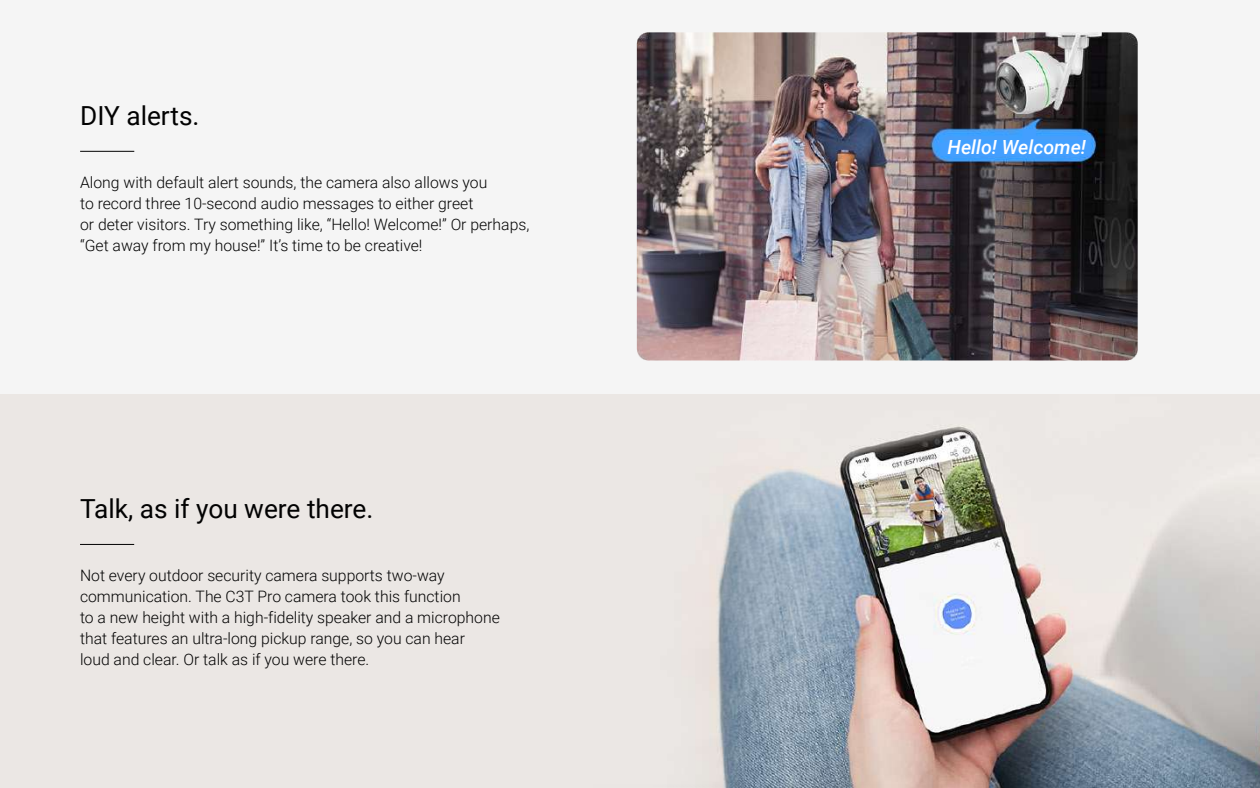
<style>
.page{position:relative;width:1260px;height:788px;background:#fff}
.page>*{position:absolute;margin:0;border:0;box-sizing:border-box;transform-origin:0 0}
.t1{font:26.25px "Roboto";color:#020202}
.t2{font:italic 500 19.43px "Roboto";color:#fff}
.t3{font:300 15.75px/21px "Roboto";color:#020202}
</style>
<div class="page">
<img style="left:0;top:394px;width:1260px;height:394px">
<div style="left:0;top:0;width:1260px;height:394px;background:#f5f5f5"></div>
<hr style="left:80px;top:544px;width:54px;height:1px;background:#020202">
<hr style="left:80px;top:151px;width:54px;height:1px;background:#020202">
<img style="left:637px;top:32px;width:501px;height:328px">
<h1 class="t1" style="left:80px;top:97px;width:121px">DIY alerts.</h1>
<p class="t3" style="left:80px;top:171px;width:451px">Along with default alert sounds, the camera also allows you<br>to record three 10-second audio messages to either greet<br>or deter visitors. Try something like, “Hello! Welcome!” Or perhaps, “Get away from my house!” It’s time to be creative!</p>
<h1 class="t1" style="left:80px;top:490px;width:295px">Talk, as if you were there.</h1>
<p class="t3" style="left:80px;top:564px;width:421px">Not every outdoor security camera supports two-way communication. The C3T Pro camera took this function<br>to a new height with a high-fidelity speaker and a microphone that features an ultra-long pickup range, so you can hear<br>loud and clear. Or talk as if you were there.</p>
<p class="t2" style="left:948px;top:133px;width:140px">Hello! Welcome!</p>
</div>
